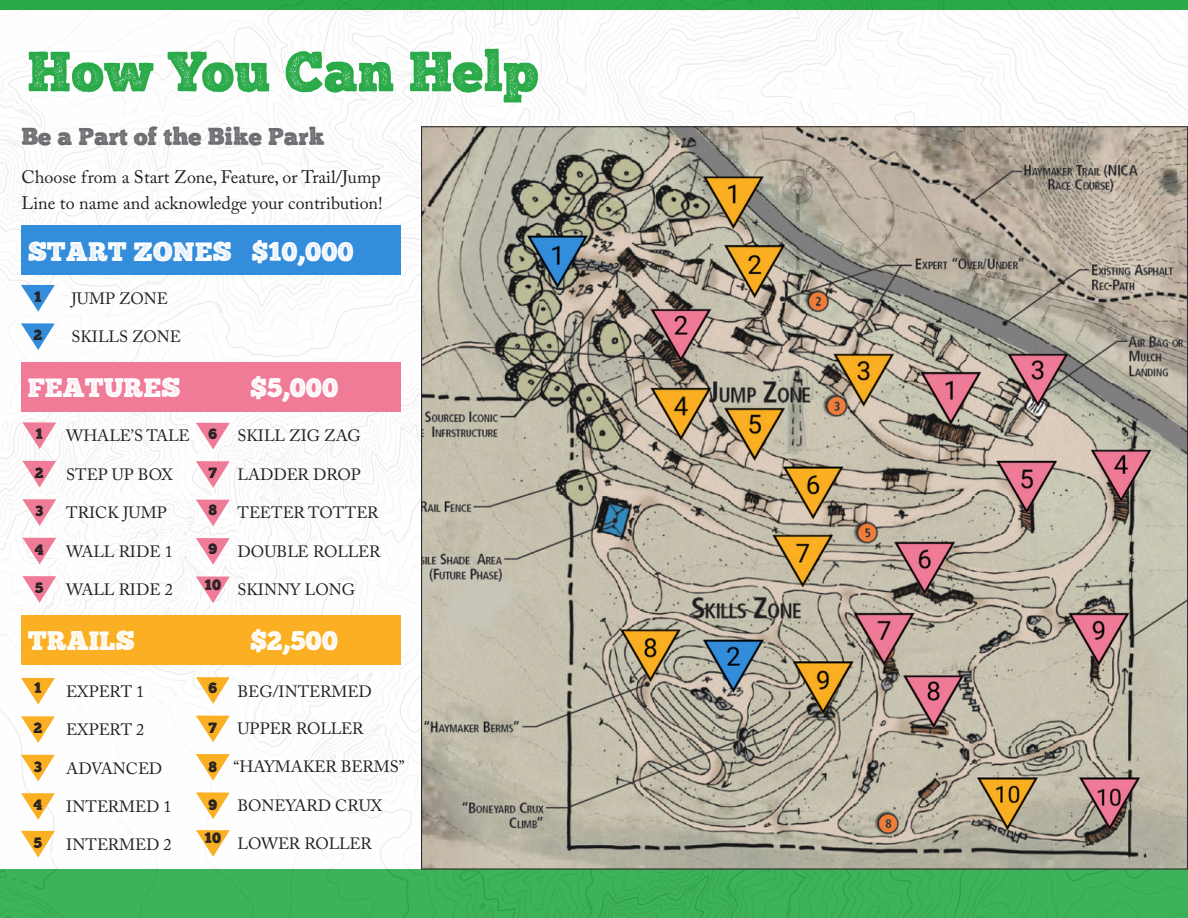
<style>
.page{position:relative;width:1188px;height:918px;background:#fff}
.page>*{position:absolute;margin:0;border:0;box-sizing:border-box;transform-origin:0 0}
.t1{font:57px "Chunk Five Print";color:#2aaa49}
.t2{font:27px "Chunk Five Print";color:#fff}
.t3{font:24.45px "Chunk Five Print";color:#6c6d70}
.t4{font:18px/25.3px "Adobe Caslon Pro";color:#231f20}
.t5{font:16.35px "Adobe Caslon Pro";color:#231f20}
.t6{font:16.35px "Adobe Caslon Pro";letter-spacing:-.025em;color:#231f20}
.t7{font:15px "Chunk Five Print";color:#231f20}
</style>
<div class="page">
<img style="left:0;top:10px;width:1188px;height:908px">
<div style="left:0;top:0;width:1188px;height:10px;background:#2aaa49"></div>
<svg style="left:0;top:150px;width:1px;height:605px"></svg>
<img style="left:423px;top:128px;width:763px;height:739px">
<div style="left:21px;top:226px;width:380px;height:49px;background:#348ddb"></div>
<div style="left:21px;top:362px;width:380px;height:49px;background:#ef7b97"></div>
<svg style="left:21px;top:285px;width:34px;height:27px"></svg>
<div style="left:21px;top:615px;width:380px;height:50px;background:#fbaf22"></div>
<svg style="left:21px;top:323px;width:34px;height:27px"></svg>
<svg style="left:22px;top:422px;width:34px;height:27px"></svg>
<svg style="left:22px;top:461px;width:34px;height:27px"></svg>
<svg style="left:22px;top:499px;width:34px;height:27px"></svg>
<svg style="left:22px;top:538px;width:34px;height:26px"></svg>
<svg style="left:22px;top:576px;width:34px;height:27px"></svg>
<svg style="left:21px;top:678px;width:34px;height:27px"></svg>
<svg style="left:21px;top:716px;width:34px;height:27px"></svg>
<svg style="left:21px;top:755px;width:34px;height:26px"></svg>
<svg style="left:21px;top:793px;width:34px;height:27px"></svg>
<svg style="left:196px;top:423px;width:34px;height:26px"></svg>
<svg style="left:196px;top:461px;width:34px;height:27px"></svg>
<svg style="left:196px;top:500px;width:34px;height:26px"></svg>
<svg style="left:196px;top:538px;width:34px;height:27px"></svg>
<svg style="left:196px;top:576px;width:34px;height:27px"></svg>
<svg style="left:21px;top:831px;width:34px;height:27px"></svg>
<svg style="left:196px;top:677px;width:34px;height:27px"></svg>
<svg style="left:196px;top:716px;width:34px;height:26px"></svg>
<svg style="left:196px;top:754px;width:34px;height:27px"></svg>
<svg style="left:196px;top:792px;width:34px;height:27px"></svg>
<svg style="left:196px;top:830px;width:34px;height:27px"></svg>
<p class="t1" style="left:28px;top:46px;width:513px">How You Can Help</p>
<p class="t3" style="left:21px;top:125px;width:305px">Be a Part of the Bike Park</p>
<p class="t4" style="left:21px;top:165px;width:363px">Choose from a Start Zone, Feature, or Trail/Jump<br>Line to name and acknowledge your contribution!</p>
<p class="t2" style="left:28px;top:239px;width:327px">START ZONES $10,000</p>
<p class="t7" style="left:34px;top:290px;width:9px">1</p>
<p class="t7" style="left:33px;top:328px;width:10px">2</p>
<p class="t5" style="left:71px;top:289px;width:98px">JUMP ZONE</p>
<p class="t5" style="left:71px;top:327px;width:111px">SKILLS ZONE</p>
<p class="t2" style="left:28px;top:375px;width:154px">FEATURES</p>
<p class="t2" style="left:250px;top:375px;width:89px">$5,000</p>
<p class="t7" style="left:36px;top:427px;width:9px">1</p>
<p class="t7" style="left:35px;top:466px;width:10px">2</p>
<p class="t7" style="left:35px;top:504px;width:10px">3</p>
<p class="t7" style="left:35px;top:543px;width:10px">4</p>
<p class="t7" style="left:35px;top:581px;width:10px">5</p>
<p class="t5" style="left:66px;top:426px;width:125px">WHALE’S TALE</p>
<p class="t5" style="left:66px;top:464px;width:108px">STEP UP BOX</p>
<p class="t5" style="left:66px;top:503px;width:102px">TRICK JUMP</p>
<p class="t5" style="left:66px;top:541px;width:108px">WALL RIDE 1</p>
<p class="t5" style="left:66px;top:580px;width:108px">WALL RIDE 2</p>
<p class="t7" style="left:208px;top:427px;width:10px">6</p>
<p class="t7" style="left:209px;top:466px;width:10px">7</p>
<p class="t7" style="left:209px;top:503px;width:10px">8</p>
<p class="t7" style="left:208px;top:542px;width:10px">9</p>
<p class="t7" style="left:205px;top:578px;width:18px">10</p>
<p class="t5" style="left:237px;top:426px;width:125px">SKILL ZIG ZAG</p>
<p class="t5" style="left:237px;top:464px;width:125px">LADDER DROP</p>
<p class="t5" style="left:237px;top:503px;width:143px">TEETER TOTTER</p>
<p class="t5" style="left:237px;top:541px;width:144px">DOUBLE ROLLER</p>
<p class="t5" style="left:237px;top:580px;width:119px">SKINNY LONG</p>
<p class="t2" style="left:28px;top:628px;width:109px">TRAILS</p>
<p class="t2" style="left:250px;top:628px;width:89px">$2,500</p>
<p class="t7" style="left:34px;top:681px;width:9px">1</p>
<p class="t7" style="left:33px;top:721px;width:10px">2</p>
<p class="t7" style="left:34px;top:760px;width:10px">3</p>
<p class="t7" style="left:34px;top:798px;width:10px">4</p>
<p class="t7" style="left:34px;top:836px;width:10px">5</p>
<p class="t5" style="left:66px;top:682px;width:80px">EXPERT 1</p>
<p class="t5" style="left:66px;top:720px;width:80px">EXPERT 2</p>
<p class="t5" style="left:66px;top:758px;width:97px">ADVANCED</p>
<p class="t5" style="left:66px;top:797px;width:107px">INTERMED 1</p>
<p class="t5" style="left:66px;top:834px;width:107px">INTERMED 2</p>
<p class="t7" style="left:208px;top:681px;width:10px">6</p>
<p class="t7" style="left:209px;top:721px;width:10px">7</p>
<p class="t7" style="left:209px;top:760px;width:10px">8</p>
<p class="t7" style="left:208px;top:798px;width:10px">9</p>
<p class="t7" style="left:205px;top:832px;width:18px">10</p>
<p class="t5" style="left:237px;top:682px;width:136px">BEG/INTERMED</p>
<p class="t5" style="left:237px;top:719px;width:127px">UPPER ROLLER</p>
<p class="t5" style="left:234px;top:757px;width:173px">“HAYMAKER BERMS”</p>
<p class="t5" style="left:237px;top:796px;width:146px">BONEYARD CRUX</p>
<p class="t6" style="left:237px;top:834px;width:136px">LOWER ROLLER</p>
</div>
